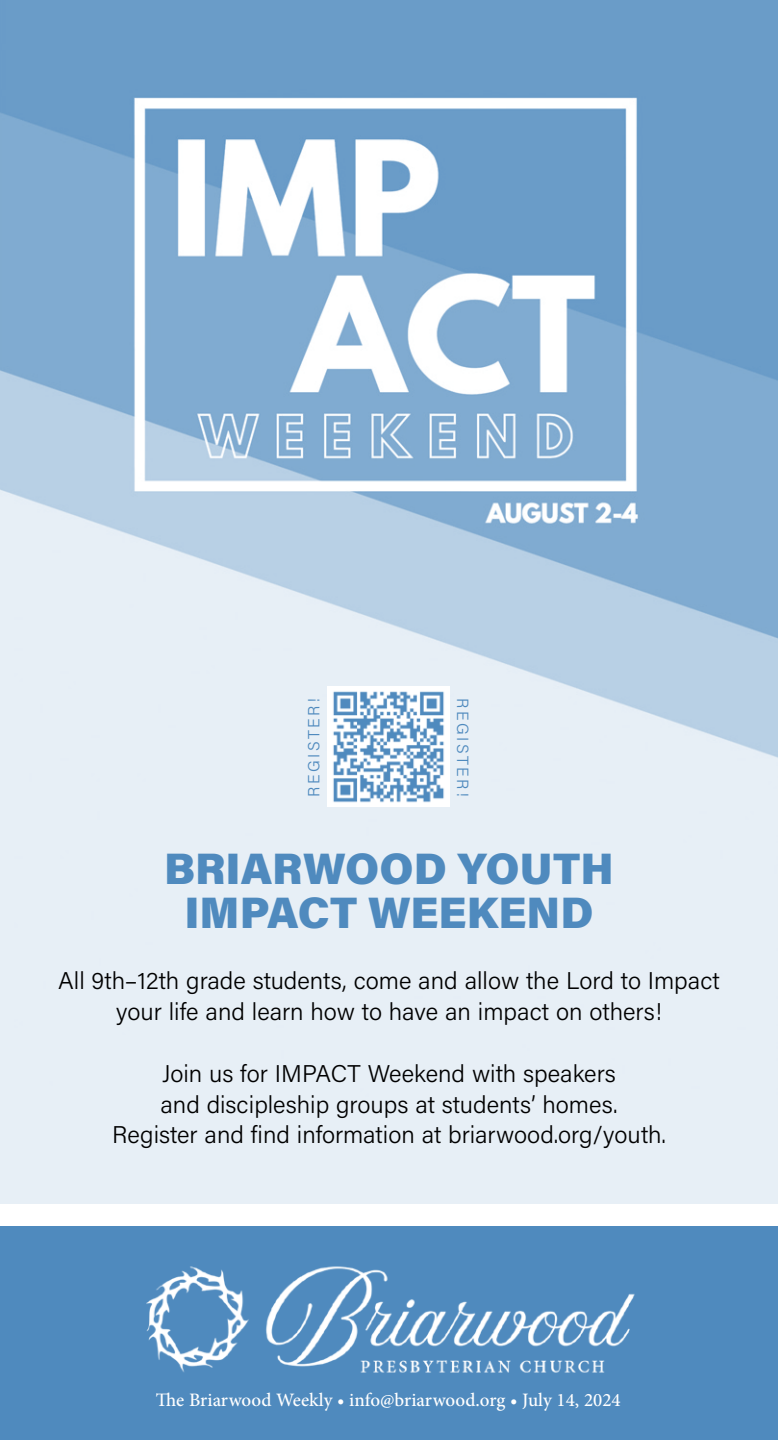
<style>
.page{position:relative;width:778px;height:1440px;background:#fff}
.page>*{position:absolute;margin:0;border:0;box-sizing:border-box;transform-origin:0 0}
.Announcements_2{font:900 44px "Acumin Pro";color:#4f8abe}
.Announcements_2-2{font:300 24.2px "Acumin Pro";color:#000}
.t1{font:500 19px "Minion Pro";color:#fff}
.Announcements_2-3{font:300 16.2px "Acumin Pro";letter-spacing:.15em;color:#4f8abe}
</style>
<div class="page">
<img style="left:0;top:1227px;width:778px;height:213px">
<img style="left:0;top:0;width:778px;height:1204px">
<img style="left:327px;top:687px;width:122px;height:119px">
<p class="Announcements_2-3" style="left:302px;top:797px;width:100px;rotate:-90deg">REGISTER!</p>
<p class="Announcements_2-3" style="left:474px;top:698px;width:100px;rotate:90deg">REGISTER!</p>
<p class="Announcements_2" style="left:164px;top:837px;width:451px">BRIARWOOD YOUTH</p>
<p class="Announcements_2" style="left:184px;top:881px;width:411px">IMPACT WEEKEND</p>
<p class="Announcements_2-2" style="left:58px;top:964px;width:663px">All 9th–12th grade students, come and allow the Lord to Impact</p>
<p class="Announcements_2-2" style="left:116px;top:995px;width:547px">your life and learn how to have an impact on others!</p>
<p class="Announcements_2-2" style="left:162px;top:1057px;width:455px">Join us for IMPACT Weekend with speakers</p>
<p class="Announcements_2-2" style="left:160px;top:1087px;width:459px">and discipleship groups at students’ homes.</p>
<p class="Announcements_2-2" style="left:112px;top:1118px;width:555px">Register and find information at briarwood.org/youth.</p>
<p class="t1" style="left:156px;top:1388px;width:466px">The Briarwood Weekly • info@briarwood.org • July 14, 2024</p>
</div>
